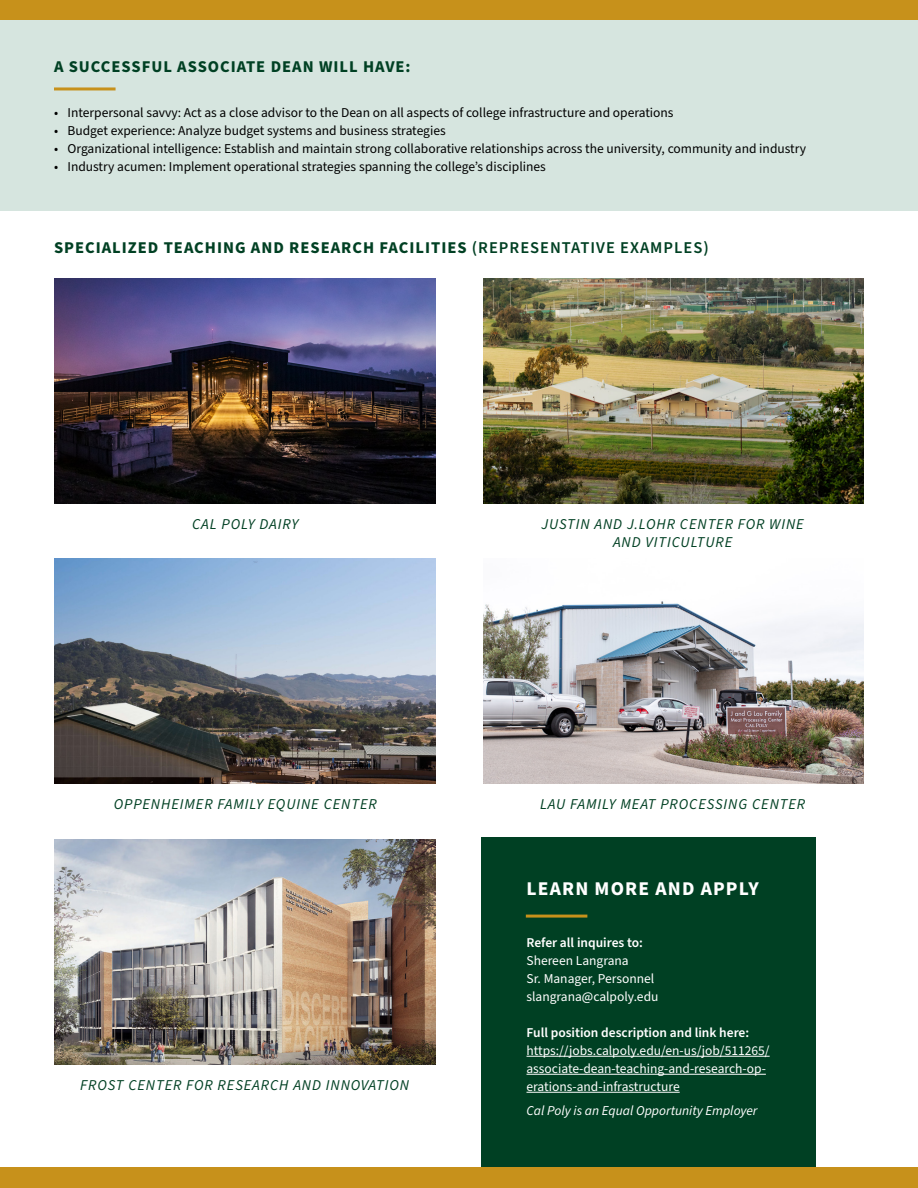
<style>
.page{position:relative;width:918px;height:1188px;background:#fff}
.page>*{position:absolute;margin:0;border:0;box-sizing:border-box;transform-origin:0 0}
.t1{font:700 19.5px "Source Sans Pro";letter-spacing:.06em;color:#fff}
.t2{font:700 16.5px "Source Sans Pro";letter-spacing:.06em;color:#004023}
.t3{font:italic 15px/18px "Source Sans Pro";letter-spacing:.06em;color:#004023;text-align:center}
.t4{font:13.5px "Source Sans Pro";color:#000}
.t5{font:13.5px/18px "Source Sans Pro";color:#fff}
.t6{font:600 13.5px "Source Sans Pro";color:#fff}
.t7{font:italic 13.5px "Source Sans Pro";color:#fff}
.s1{font-weight:600}
</style>
<div class="page">
<div style="left:481px;top:837px;width:334px;height:340px;background:#004023"></div>
<div style="left:0;top:18px;width:918px;height:193px;background:#d6e5df"></div>
<div style="left:0;top:0;width:918px;height:19px;background:#c7911b"></div>
<div style="left:0;top:1167px;width:918px;height:21px;background:#c7911b"></div>
<img style="left:55px;top:278px;width:381px;height:226px">
<img style="left:55px;top:558px;width:381px;height:225px">
<img style="left:55px;top:840px;width:381px;height:225px">
<img style="left:483px;top:278px;width:381px;height:226px">
<img style="left:483px;top:601px;width:381px;height:182px">
<hr style="left:526px;top:1056px;width:244px;height:1px;background:#fff">
<hr style="left:526px;top:1074px;width:240px;height:1px;background:#fff">
<hr style="left:526px;top:1092px;width:154px;height:1px;background:#fff">
<hr style="left:54px;top:87px;width:62px;height:3px;background:#c7911b">
<hr style="left:526px;top:915px;width:61px;height:3px;background:#c7911b">
<p class="t2" style="left:54px;top:56px;width:358px">A SUCCESSFUL ASSOCIATE DEAN WILL HAVE:</p>
<p class="t4" style="left:54px;top:104px;width:621px">• Interpersonal savvy: Act as a close advisor to the Dean on all aspects of college infrastructure and operations</p>
<p class="t4" style="left:54px;top:122px;width:393px">• Budget experience: Analyze budget systems and business strategies</p>
<p class="t4" style="left:54px;top:140px;width:754px">• Organizational intelligence: Establish and maintain strong collaborative relationships across the university, community and industry</p>
<p class="t4" style="left:54px;top:158px;width:493px">• Industry acumen: Implement operational strategies spanning the college’s disciplines</p>
<p class="t2" style="left:54px;top:237px;width:656px">SPECIALIZED TEACHING AND RESEARCH FACILITIES <span class="s1">(REPRESENTATIVE EXAMPLES)</span></p>
<p class="t3" style="left:192px;top:515px;width:108px">CAL POLY DAIRY</p>
<p class="t3" style="left:114px;top:795px;width:264px">OPPENHEIMER FAMILY EQUINE CENTER</p>
<p class="t3" style="left:80px;top:1077px;width:330px">FROST CENTER FOR RESEARCH AND INNOVATION</p>
<p class="t3" style="left:541px;top:515px;width:264px">JUSTIN AND J.LOHR CENTER FOR WINE<br>AND VITICULTURE</p>
<p class="t3" style="left:540px;top:795px;width:267px">LAU FAMILY MEAT PROCESSING CENTER</p>
<h1 class="t1" style="left:526px;top:876px;width:234px">LEARN MORE AND APPLY</h1>
<p class="t6" style="left:526px;top:934px;width:118px">Refer all inquires to:</p>
<p class="t5" style="left:526px;top:952px;width:134px">Shereen Langrana<br>Sr. Manager, Personnel slangrana@calpoly.edu</p>
<p class="t6" style="left:526px;top:1024px;width:224px">Full position description and link here:</p>
<p class="t5" style="left:526px;top:1042px;width:245px">https://jobs.calpoly.edu/en-us/job/511265/ associate-dean-teaching-and-research-op&shy;erations-and-infrastructure</p>
<p class="t7" style="left:526px;top:1102px;width:233px">Cal Poly is an Equal Opportunity Employer</p>
</div>
